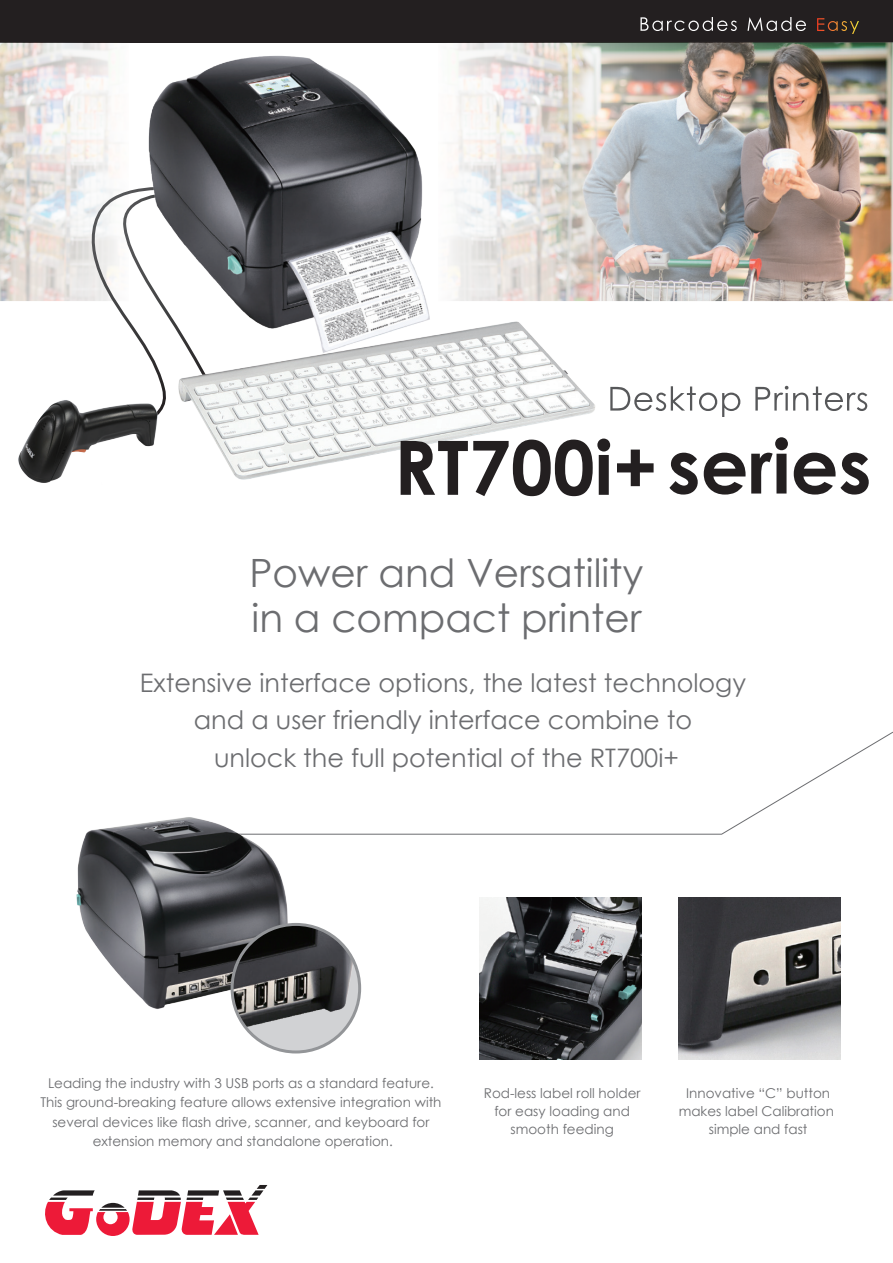
<style>
.page{position:relative;width:893px;height:1263px;background:#fff}
.page>*{position:absolute;margin:0;border:0;box-sizing:border-box;transform-origin:0 0}
.t1{font:700 75px "Century Gothic";color:#231f20}
.t2{font:39px/45px "Century Gothic";color:#6c6d70}
.t3{font:25.5px/37.5px "Century Gothic";color:#6c6d70;text-align:center}
.t4{font:13.5px/18px "Century Gothic";color:#6c6d70;text-align:center}
</style>
<div class="page">
<div style="left:0;top:0;width:893px;height:43px;background:#231f20"></div>
<svg style="left:611px;top:386px;width:129px;height:31px"></svg>
<svg style="left:755px;top:386px;width:112px;height:25px"></svg>
<svg style="left:45px;top:1185px;width:222px;height:51px"></svg>
<svg style="left:293px;top:731px;width:600px;height:104px"></svg>
<img style="left:449px;top:17px;width:444px;height:285px">
<img style="left:0;top:42px;width:119px;height:259px">
<img style="left:679px;top:898px;width:162px;height:162px">
<img style="left:479px;top:898px;width:163px;height:162px">
<svg style="left:87px;top:185px;width:66px;height:179px"></svg>
<img style="left:127px;top:55px;width:322px;height:305px">
<img style="left:153px;top:311px;width:458px;height:169px">
<img style="left:18px;top:371px;width:142px;height:112px">
<img style="left:76px;top:817px;width:217px;height:206px">
<img style="left:232px;top:924px;width:128px;height:128px;border-radius:64px">
<div style="left:231px;top:923px;width:130px;height:130px;border:3px solid #939598;border-radius:50%"></div>
<p class="t1" style="left:394px;top:411px;width:479px">RT700i+ series</p>
<p class="t2" style="left:250px;top:549px;width:395px">Power and Versatility in a compact printer</p>
<p class="t3" style="left:140px;top:663px;width:608px">Extensive interface options, the latest technology and a user friendly interface combine to<br>unlock the full potential of the RT700i+</p>
<p class="t4" style="left:40px;top:1073px;width:403px;line-height:19.5px">Leading the industry with 3 USB ports as a standard feature.<br>This ground-breaking feature allows extensive integration with several devices like flash drive, scanner, and keyboard for extension memory and standalone operation.</p>
<p class="t4" style="left:679px;top:1084px;width:157px">Innovative “C” button makes label Calibration simple and fast</p>
<p class="t4" style="left:484px;top:1084px;width:158px">Rod-less label roll holder for easy loading and smooth feeding</p>
</div>
